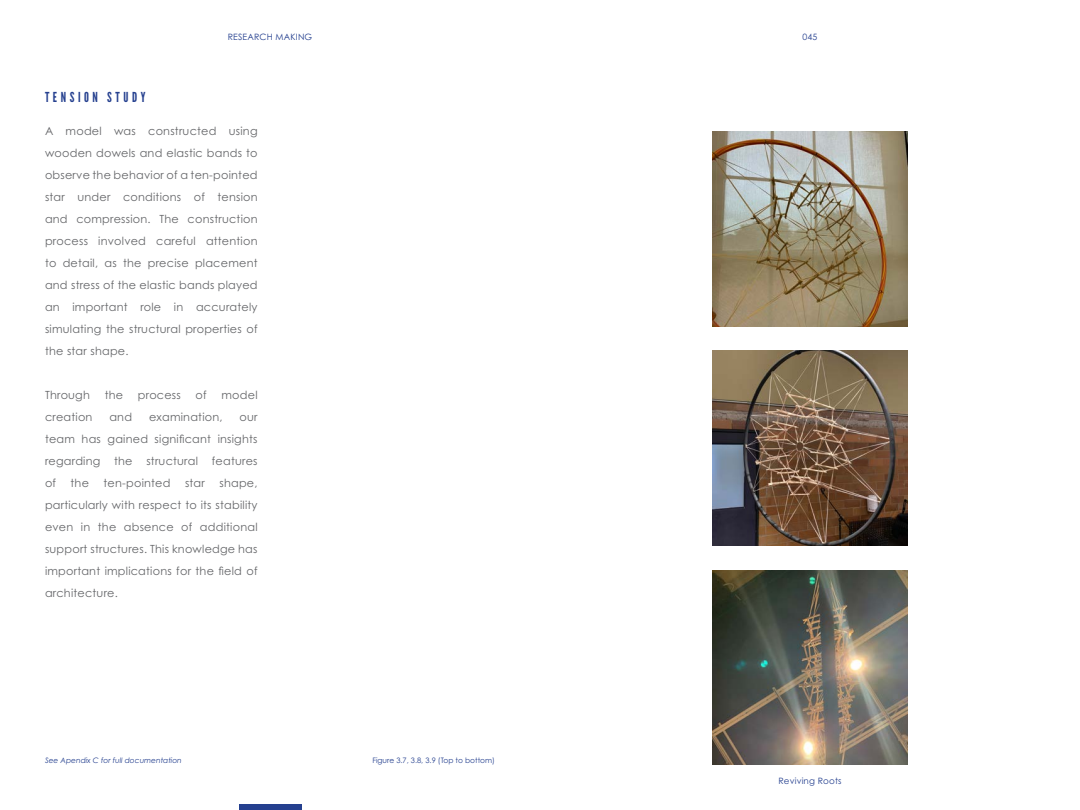
<style>
.page{position:relative;width:1080px;height:810px;background:#fff}
.page>*{position:absolute;margin:0;border:0;box-sizing:border-box;transform-origin:0 0}
.t1{font:13.75px "League Gothic";letter-spacing:.26em;color:#25408f}
.t2{font:11.25px/22px "Century Gothic Pro";letter-spacing:.02em;color:#656669;text-align:justify}
.t3{font:8.75px "Century Gothic Pro";letter-spacing:.02em;color:#25408f}
.t4{font:italic 7.5px "Century Gothic Pro";color:#25408f}
.t5{font:7.5px "Century Gothic Pro";color:#25408f}
</style>
<div class="page">
<div style="left:239px;top:805px;width:62px;height:5px;background:#25408f"></div>
<img style="left:713px;top:132px;width:194px;height:194px">
<img style="left:713px;top:351px;width:194px;height:195px">
<img style="left:713px;top:570px;width:194px;height:195px">
<p class="t1" style="left:45px;top:89px;width:102px">TENSION STUDY</p>
<p class="t3" style="left:228px;top:31px;width:86px">RESEARCH MAKING</p>
<p class="t3" style="left:803px;top:31px;width:16px">045</p>
<p class="t2" style="left:45px;top:120px;width:214px">A model was constructed using wooden dowels and elastic bands to observe the behavior of a ten-pointed star under conditions of tension and compression. The construction process involved careful attention to detail, as the precise placement and stress of the elastic bands played an important role in accurately simulating the structural properties of the star shape.</p>
<p class="t2" style="left:45px;top:384px;width:46px">Through</p>
<p class="t2" style="left:105px;top:384px;width:20px">the</p>
<p class="t2" style="left:138px;top:384px;width:45px">process</p>
<p class="t2" style="left:196px;top:384px;width:13px">of</p>
<p class="t2" style="left:222px;top:384px;width:38px">model</p>
<p class="t2" style="left:45px;top:406px;width:49px">creation</p>
<p class="t2" style="left:109px;top:406px;width:24px">and</p>
<p class="t2" style="left:149px;top:406px;width:75px">examination,</p>
<p class="t2" style="left:45px;top:406px;width:214px;text-indent:195px">our team has gained significant insights regarding the structural features of</p>
<p class="t2" style="left:71px;top:472px;width:20px">the</p>
<p class="t2" style="left:104px;top:472px;width:68px">ten-pointed</p>
<p class="t2" style="left:185px;top:472px;width:21px">star</p>
<p class="t2" style="left:45px;top:472px;width:214px;text-indent:174px">shape, particularly with respect to its stability even in the absence of additional support structures. This knowledge has important implications for the field of architecture.</p>
<p class="t4" style="left:45px;top:755px;width:138px">See Apendix C for full documentation</p>
<p class="t5" style="left:372px;top:755px;width:124px">Figure 3.7, 3.8, 3.9 (Top to bottom)</p>
<p class="t3" style="left:778px;top:775px;width:65px">Reviving Roots</p>
</div>
